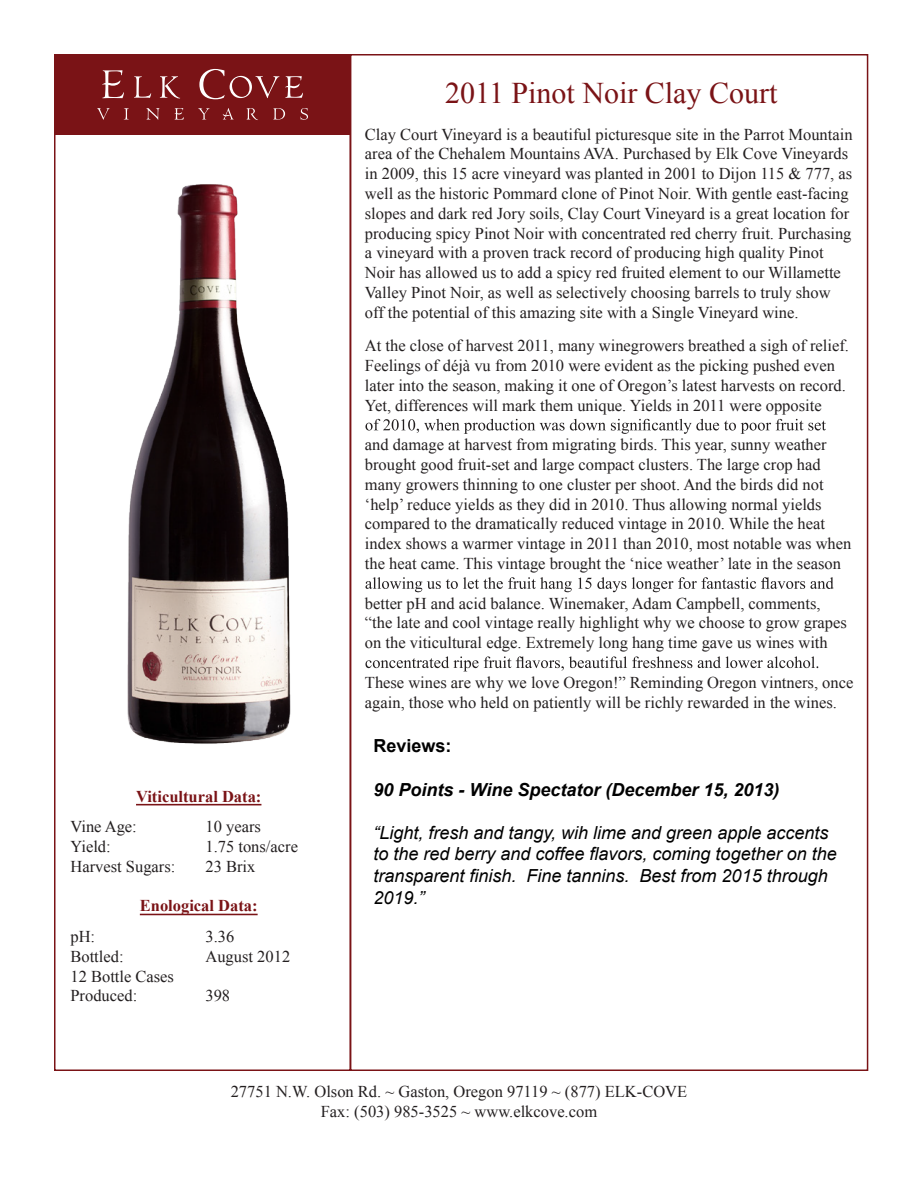
<style>
.page{position:relative;width:918px;height:1188px;background:#fff}
.page>*{position:absolute;margin:0;border:0;box-sizing:border-box;transform-origin:0 0}
.t1{font:30px "Times New Roman";color:#7a1316}
.t2{font:italic 18px/21.6px "Arial";color:#000}
.t3{font:italic 700 18px "Arial";color:#000}
.t4{font:700 18px "Arial";color:#000}
.t5{font:16.5px/19.8px "Times New Roman";color:#231f20}
.t6{font:700 16.5px "Times New Roman";color:#7a1316}
</style>
<div class="page">
<hr style="left:136px;top:804px;width:125px;height:1px;background:#7a1316">
<hr style="left:140px;top:914px;width:118px;height:1px;background:#7a1316">
<svg style="left:365px;top:419px;width:461px;height:15px"></svg>
<svg style="left:366px;top:577px;width:468px;height:15px"></svg>
<svg style="left:365px;top:656px;width:453px;height:15px"></svg>
<div style="left:54px;top:54px;width:297px;height:81px;background:#7a1316"></div>
<svg style="left:97px;top:108px;width:13px;height:12px"></svg>
<svg style="left:124px;top:108px;width:5px;height:12px"></svg>
<svg style="left:146px;top:108px;width:14px;height:12px"></svg>
<svg style="left:198px;top:108px;width:12px;height:12px"></svg>
<svg style="left:247px;top:108px;width:11px;height:12px"></svg>
<svg style="left:273px;top:108px;width:12px;height:12px"></svg>
<svg style="left:300px;top:108px;width:8px;height:12px"></svg>
<svg style="left:223px;top:108px;width:11px;height:12px"></svg>
<svg style="left:174px;top:108px;width:10px;height:12px"></svg>
<svg style="left:134px;top:76px;width:17px;height:22px"></svg>
<svg style="left:199px;top:69px;width:80px;height:30px"></svg>
<svg style="left:102px;top:70px;width:22px;height:28px"></svg>
<svg style="left:285px;top:76px;width:18px;height:22px"></svg>
<svg style="left:160px;top:76px;width:20px;height:22px"></svg>
<img style="left:127px;top:184px;width:164px;height:560px">
<p class="t6" style="left:136px;top:785px;width:127px">Viticultural Data:</p>
<p class="t5" style="left:70px;top:817px;width:68px">Vine Age:</p>
<p class="t5" style="left:205px;top:817px;width:57px">10 years</p>
<p class="t5" style="left:70px;top:836px;width:42px">Yield:</p>
<p class="t5" style="left:205px;top:836px;width:94px">1.75 tons/acre</p>
<p class="t5" style="left:70px;top:856px;width:106px">Harvest Sugars:</p>
<p class="t5" style="left:205px;top:856px;width:51px">23 Brix</p>
<p class="t6" style="left:140px;top:895px;width:119px">Enological Data:</p>
<p class="t5" style="left:70px;top:926px;width:26px">pH:</p>
<p class="t5" style="left:205px;top:926px;width:30px">3.36</p>
<p class="t5" style="left:70px;top:946px;width:55px">Bottled:</p>
<p class="t5" style="left:205px;top:946px;width:86px">August 2012</p>
<p class="t5" style="left:70px;top:966px;width:105px">12 Bottle Cases<br>Produced:</p>
<p class="t5" style="left:205px;top:986px;width:26px">398</p>
<h1 class="t1" style="left:445px;top:73px;width:334px">2011 Pinot Noir Clay Court</h1>
<p class="t5" style="left:365px;top:124px;width:489px">Clay Court Vineyard is a beautiful picturesque site in the Parrot Mountain area of the Chehalem Mountains AVA. Purchased by Elk Cove Vineyards in 2009, this 15 acre vineyard was planted in 2001 to Dijon 115 &amp; 777, as well as the historic Pommard clone of Pinot Noir. With gentle east-facing slopes and dark red Jory soils, Clay Court Vineyard is a great location for producing spicy Pinot Noir with concentrated red cherry fruit. Purchasing a vineyard with a proven track record of producing high quality Pinot Noir has allowed us to add a spicy red fruited element to our Willamette Valley Pinot Noir, as well as selectively choosing barrels to truly show off the potential of this amazing site with a Single Vineyard wine.</p>
<p class="t5" style="left:365px;top:335px;width:486px">At the close of harvest 2011, many winegrowers breathed a sigh of relief.<br>Feelings of déjà vu from 2010 were evident as the picking pushed even later into the season, making it one of Oregon’s latest harvests on record.<br>Yet, differences will mark them unique. Yields in 2011 were opposite</p>
<p class="t5" style="left:365px;top:434px;width:488px">and damage at harvest from migrating birds. This year, sunny weather brought good fruit-set and large compact clusters. The large crop had many growers thinning to one cluster per shoot. And the birds did not ‘help’ reduce yields as they did in 2010. Thus allowing normal yields compared to the dramatically reduced vintage in 2010. While the heat index shows a warmer vintage in 2011 than 2010, most notable was when the heat came. This vintage brought the ‘nice weather’ late in the season</p>
<p class="t5" style="left:365px;top:593px;width:484px">better pH and acid balance. Winemaker, Adam Campbell, comments, “the late and cool vintage really highlight why we choose to grow grapes on the viticultural edge. Extremely long hang time gave us wines with</p>
<p class="t5" style="left:365px;top:672px;width:490px">These wines are why we love Oregon!” Reminding Oregon vintners, once again, those who held on patiently will be richly rewarded in the wines.</p>
<p class="t4" style="left:374px;top:734px;width:80px">Reviews:</p>
<p class="t3" style="left:374px;top:778px;width:407px">90 Points - Wine Spectator (December 15, 2013)</p>
<p class="t2" style="left:374px;top:822px;width:465px">“Light, fresh and tangy, wih lime and green apple accents to the red berry and coffee flavors, coming together on the transparent finish. Fine tannins. Best from 2015 through 2019.”</p>
<p class="t5" style="left:231px;top:1082px;width:458px;text-align:center">27751 N.W. Olson Rd. ~ Gaston, Oregon 97119 ~ (877) ELK-COVE<br>Fax: (503) 985-3525 ~ www.elkcove.com</p>
</div>
